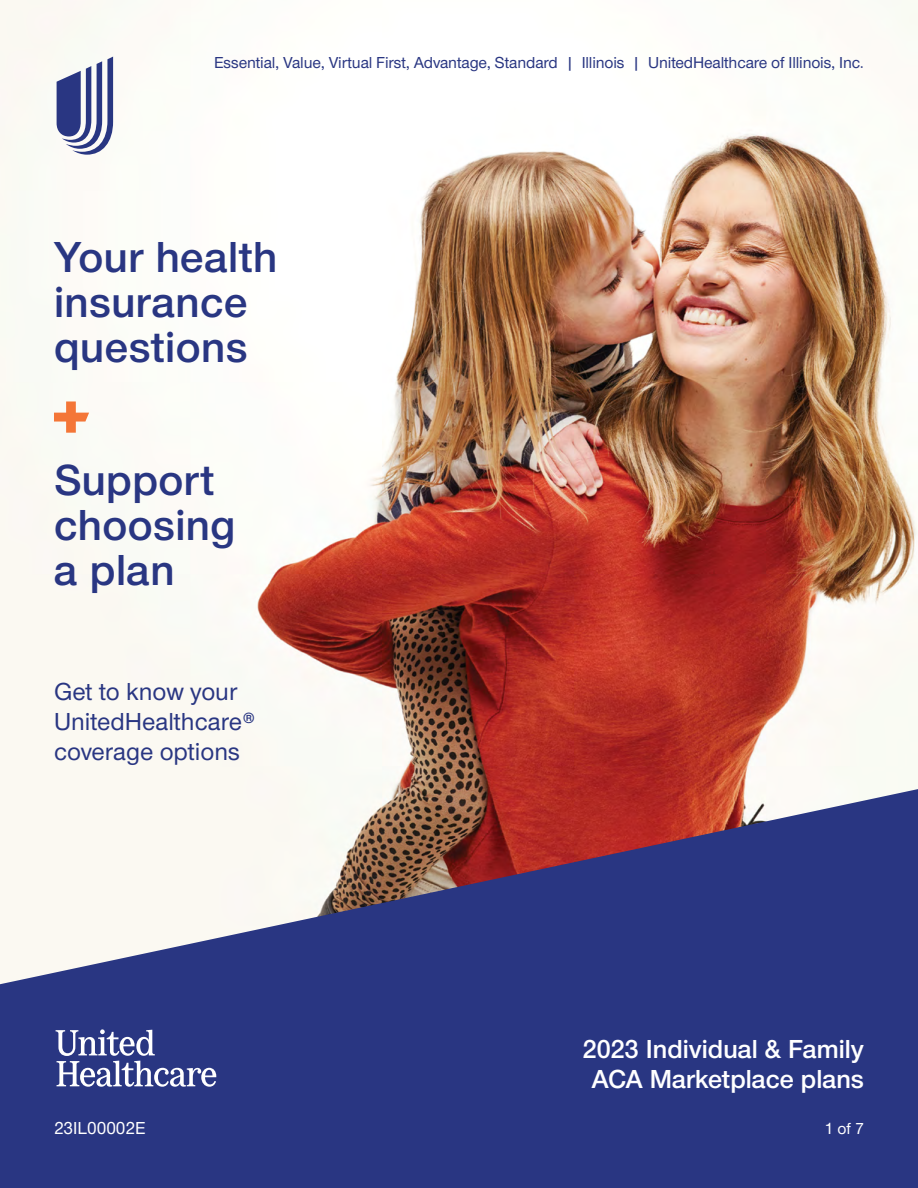
<style>
.page{position:relative;width:918px;height:1188px;background:#fff}
.page>*{position:absolute;margin:0;border:0;box-sizing:border-box;transform-origin:0 0}
.t1{font:600 45px/45px "UHC Sans";letter-spacing:.01em;color:#293682}
.t2{font:600 27px/30px "UHC Sans";color:#fff;text-align:center}
.t3{font:500 25.5px/30px "UHC Sans";color:#293682}
.t4{font:500 18px "UHC Sans";color:#fff}
.t5{font:500 16.5px "UHC Sans";letter-spacing:-.01em;color:#293682}
.t6{font:500 16.5px "UHC Sans";color:#fff}
</style>
<div class="page">
<img style="left:0;top:0;width:918px;height:789px">
<svg style="left:0;top:789px;width:918px;height:399px;fill:#293682"></svg>
<svg style="left:57px;top:57px;width:56px;height:98px"></svg>
<svg style="left:54px;top:401px;width:35px;height:32px"></svg>
<svg style="left:56px;top:1029px;width:160px;height:58px"></svg>
<p class="t5" style="left:214px;top:51px;width:361px">Essential, Value, Virtual First, Advantage, Standard |</p>
<p class="t5" style="left:582px;top:51px;width:60px">Illinois |</p>
<p class="t5" style="left:648px;top:51px;width:217px">UnitedHealthcare of Illinois, Inc.</p>
<h1 class="t1" style="left:54px;top:233px;width:225px">Your health insurance questions</h1>
<h1 class="t1" style="left:54px;top:456px;width:183px">Support choosing a plan</h1>
<p class="t3" style="left:54px;top:675px;width:203px">Get to know your<br>UnitedHealthcare® coverage options</p>
<p class="t2" style="left:583px;top:1033px;width:283px">2023 Individual &amp; Family<br>ACA Marketplace plans</p>
<p class="t4" style="left:54px;top:1116px;width:93px">23IL00002E</p>
<p class="t6" style="left:825px;top:1118px;width:41px">1 of 7</p>
</div>
